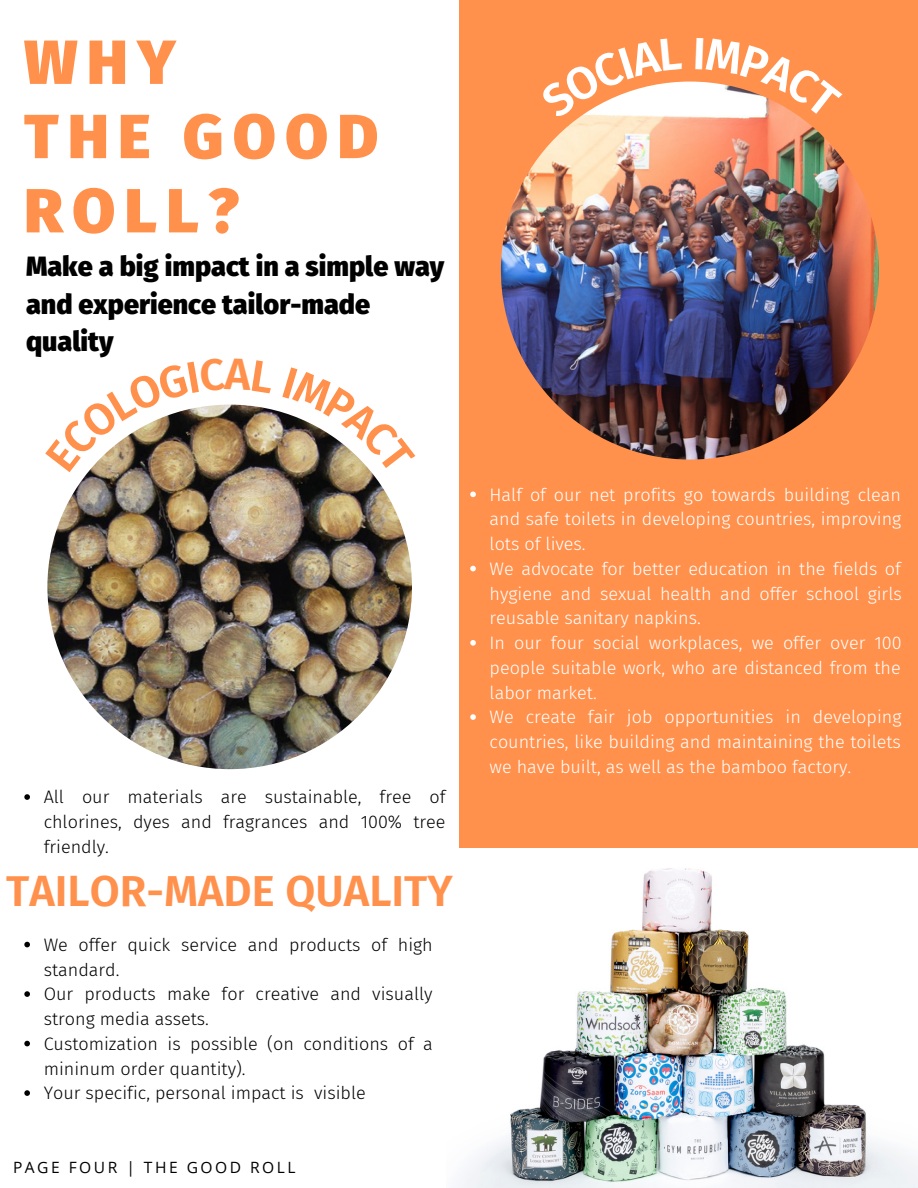
<style>
.page{position:relative;width:918px;height:1188px;background:#fff}
.page>*{position:absolute;margin:0;border:0;box-sizing:border-box;transform-origin:0 0}
.t1{font:900 62.25px/74.2px "Fira Sans";letter-spacing:.15em;color:#ff914d}
.t2{font:600 43.5px "Fira Sans";color:#ff914d}
.t3{font:900 27px/37.2px "Fira Sans";color:#000}
.t4{font:300 18px/24.8px "Fira Sans";color:#fff;text-align:justify}
.t5{font:300 18px/24.8px "Fira Sans";color:#000}
.t6{font:15.6px "Open Sans";letter-spacing:.16em;color:#000}
</style>
<div class="page">
<div style="left:459px;top:0;width:459px;height:848px;background:#ff914d"></div>
<img style="left:501px;top:82px;width:378px;height:378px;border-radius:50%">
<img style="left:460px;top:868px;width:458px;height:320px">
<img style="left:47px;top:405px;width:365px;height:364px;border-radius:50%">
<svg style="left:470px;top:492px;width:6px;height:5px"></svg>
<svg style="left:470px;top:566px;width:6px;height:5px"></svg>
<svg style="left:470px;top:640px;width:6px;height:6px"></svg>
<svg style="left:470px;top:714px;width:6px;height:6px"></svg>
<svg style="left:24px;top:794px;width:6px;height:6px"></svg>
<svg style="left:24px;top:942px;width:6px;height:5px"></svg>
<svg style="left:24px;top:991px;width:6px;height:6px"></svg>
<svg style="left:24px;top:1041px;width:6px;height:5px"></svg>
<svg style="left:24px;top:1090px;width:6px;height:6px"></svg>
<svg style="left:577px;top:81px;width:105px;height:38px"></svg>
<svg style="left:695px;top:81px;width:108px;height:38px"></svg>
<img style="left:88px;top:404px;width:187px;height:68px">
<img style="left:282px;top:412px;width:92px;height:63px">
<p class="t1" style="left:24px;top:26px;width:153px">WHY</p>
<p class="t1" style="left:24px;top:100px;width:356px">THE GOOD<br>ROLL?</p>
<p class="t3" style="left:26px;top:249px;width:420px">Make a big impact in a simple way and experience tailor-made quality</p>
<p class="t5" style="left:44px;top:785px;width:403px;text-align:justify">All our materials are sustainable, free of chlorines, dyes and fragrances and 100% tree friendly.</p>
<p class="t2" style="left:6px;top:865px;width:448px">TAILOR-MADE QUALITY</p>
<p class="t5" style="left:44px;top:932px;width:391px">We offer quick service and products of high standard.</p>
<p class="t5" style="left:44px;top:982px;width:391px">Our products make for creative and visually strong media assets.</p>
<p class="t5" style="left:44px;top:1031px;width:391px">Customization is possible (on conditions of a mininum order quantity).</p>
<p class="t5" style="left:44px;top:1081px;width:324px">Your specific, personal impact is visible</p>
<p class="t6" style="left:13px;top:1156px;width:284px">PAGE FOUR | THE GOOD ROLL</p>
<p class="t4" style="left:490px;top:482px;width:413px">Half of our net profits go towards building clean and safe toilets in developing countries, improving lots of lives.</p>
<p class="t4" style="left:490px;top:556px;width:414px">We advocate for better education in the fields of hygiene and sexual health and offer school girls reusable sanitary napkins.</p>
<p class="t4" style="left:490px;top:631px;width:414px">In our four social workplaces, we offer over 100 people suitable work, who are distanced from the labor market.</p>
<p class="t4" style="left:490px;top:705px;width:413px">We create fair job opportunities in developing countries, like building and maintaining the toilets we have built, as well as the bamboo factory.</p>
</div>
